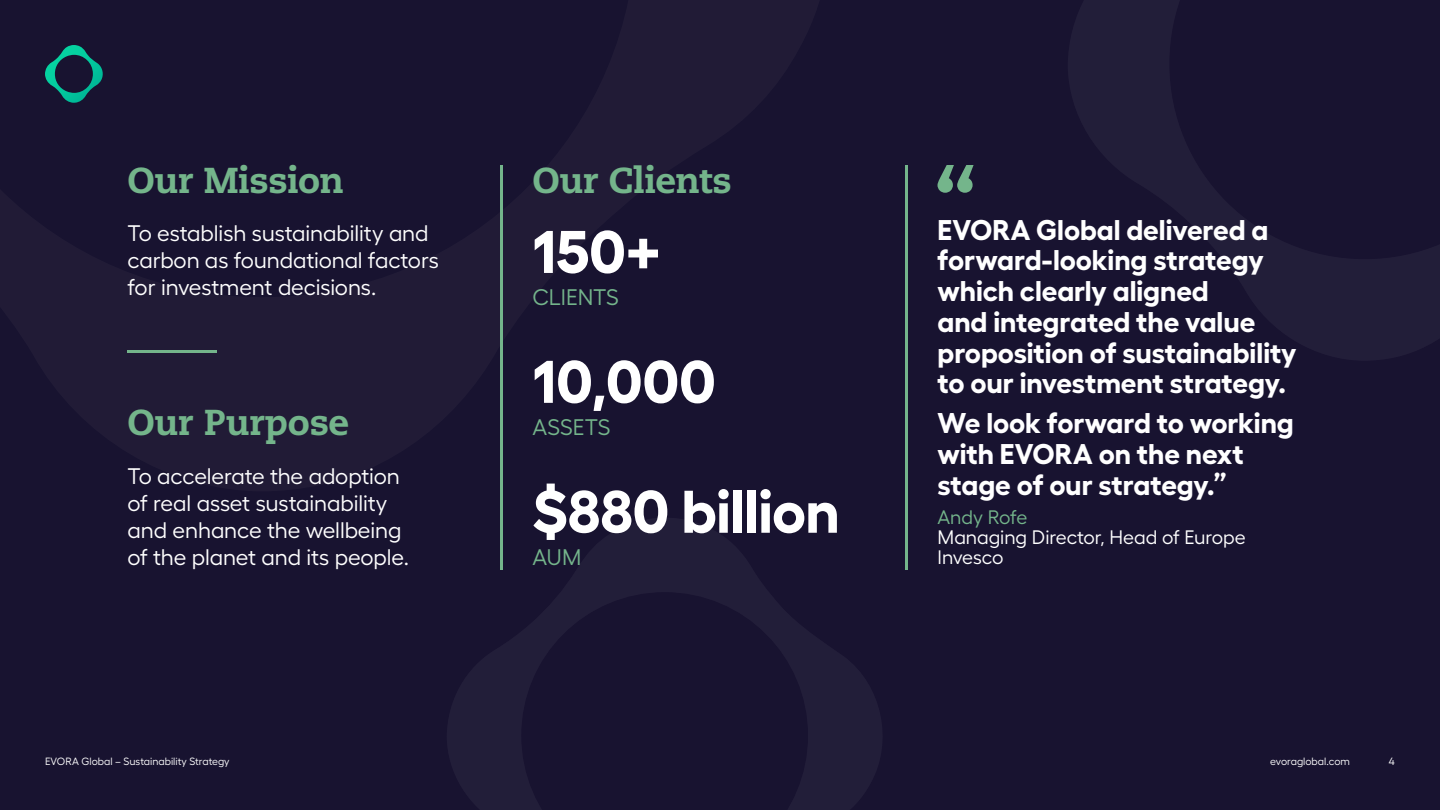
<style>
.page{position:relative;width:1440px;height:810px;background:#181330}
.page>*{position:absolute;margin:0;border:0;box-sizing:border-box;transform-origin:0 0}
.t1{font:700 60px "Hellix";letter-spacing:-.005em;color:#fff}
.t2{font:800 36px "Caecilia LT Pro 85";letter-spacing:-.015em;color:#74b58b}
.t3{font:700 28.5px/30.8px "Hellix";letter-spacing:-.005em;color:#fff}
.t4{font:22.5px/27px "Hellix";letter-spacing:-.005em;color:#fff}
.t5{font:22.5px "Hellix";letter-spacing:-.01em;color:#74b58b}
.t6{font:19.5px/20.2px "Hellix";letter-spacing:-.005em;color:#fff}
.t7{font:10.5px "Hellix";color:#fff}
.s1{color:#74b58b}
</style>
<div class="page">
<svg style="left:1068px;top:0;width:372px;height:360px"></svg>
<svg style="left:447px;top:512px;width:435px;height:298px"></svg>
<svg style="left:937px;top:165px;width:37px;height:28px"></svg>
<hr style="left:905px;top:165px;width:3px;height:405px;background:#74b58b">
<hr style="left:500px;top:165px;width:2px;height:405px;background:#74b58b">
<hr style="left:128px;top:350px;width:90px;height:2px;background:#74b58b">
<svg style="left:45px;top:45px;width:58px;height:58px"></svg>
<p class="t2" style="left:128px;top:155px;width:218px">Our Mission</p>
<p class="t2" style="left:532px;top:155px;width:201px">Our Clients</p>
<p class="t4" style="left:128px;top:217px;width:313px">To establish sustainability and carbon as foundational factors for investment decisions.</p>
<p class="t2" style="left:128px;top:398px;width:223px">Our Purpose</p>
<p class="t4" style="left:128px;top:460px;width:283px">To accelerate the adoption of real asset sustainability and enhance the wellbeing of the planet and its people.</p>
<p class="t1" style="left:532px;top:204px;width:130px">150+</p>
<p class="t5" style="left:532px;top:280px;width:88px">CLIENTS</p>
<p class="t1" style="left:532px;top:333px;width:185px">10,000</p>
<p class="t5" style="left:532px;top:410px;width:80px">ASSETS</p>
<p class="t1" style="left:532px;top:463px;width:309px">$880 billion</p>
<p class="t5" style="left:532px;top:539px;width:50px">AUM</p>
<p class="t3" style="left:938px;top:211px;width:361px">EVORA Global delivered a forward-looking strategy which clearly aligned<br>and integrated the value proposition of sustainability to our investment strategy.</p>
<p class="t3" style="left:938px;top:404px;width:358px">We look forward to working with EVORA on the next stage of our strategy.”</p>
<p class="t6" style="left:938px;top:505px;width:310px"><span class="s1">Andy Rofe<br></span>Managing Director, Head of Europe<br>Invesco</p>
<p class="t7" style="left:45px;top:753px;width:186px">EVORA Global – Sustainability Strategy</p>
<p class="t7" style="left:1270px;top:753px;width:81px">evoraglobal.com</p>
<p class="t7" style="left:1389px;top:753px;width:8px">4</p>
</div>
